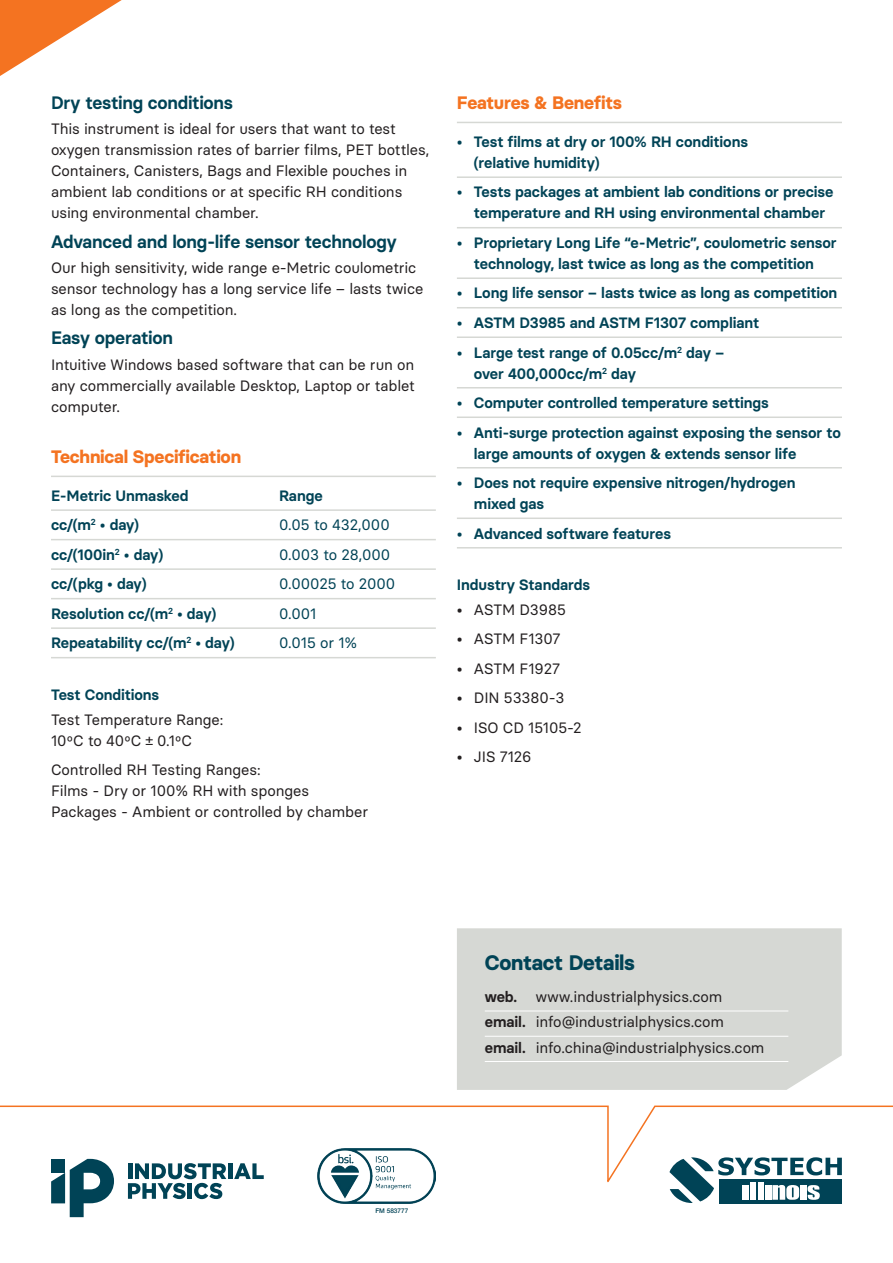
<style>
.page{position:relative;width:893px;height:1263px;background:#fff}
.page>*{position:absolute;margin:0;border:0;box-sizing:border-box;transform-origin:0 0}
.t1{font:700 21px "Basier Circle";letter-spacing:-.01em;color:#004356}
.t2{font:600 18px "Basier Circle";letter-spacing:-.01em;color:#004356}
.t3{font:700 18px "Basier Circle";letter-spacing:-.01em;color:#f47321}
.t4{font:15px/21px "Basier Circle";letter-spacing:-.01em;color:#231f20}
.t5{font:600 15px/21px "Basier Circle";letter-spacing:-.005em;color:#004356}
.t6{font:15px "Basier Circle";letter-spacing:-.005em;color:#004356}
.t7{font:500 6.45px "Helvetica Neue";color:#004356}
.s1{font-weight:400}
.s2{font-weight:600}
</style>
<div class="page">
<svg style="left:0;top:0;width:122px;height:76px"></svg>
<svg style="left:0;top:1105px;width:893px;height:81px"></svg>
<div style="left:228px;top:1163px;width:5px;height:16px;background:#004356"></div>
<svg style="left:234px;top:1163px;width:30px;height:16px"></svg>
<svg style="left:128px;top:1163px;width:98px;height:36px"></svg>
<svg style="left:51px;top:1159px;width:63px;height:58px"></svg>
<div style="left:457px;top:928px;width:385px;height:162px;background:#d6d8d4"></div>
<hr style="left:485px;top:1010px;width:303px;height:1px;background:#fff">
<hr style="left:485px;top:1036px;width:303px;height:1px;background:#fff">
<hr style="left:485px;top:1061px;width:303px;height:1px;background:#fff">
<svg style="left:669px;top:1157px;width:173px;height:46px"></svg>
<hr style="left:51px;top:476px;width:385px;height:1px;background:#d6d8d4">
<hr style="left:51px;top:509px;width:385px;height:2px;background:#d6d8d4">
<hr style="left:51px;top:539px;width:385px;height:1px;background:#d6d8d4">
<hr style="left:51px;top:568px;width:385px;height:2px;background:#d6d8d4">
<hr style="left:51px;top:598px;width:385px;height:1px;background:#d6d8d4">
<hr style="left:51px;top:627px;width:385px;height:2px;background:#d6d8d4">
<hr style="left:51px;top:657px;width:385px;height:1px;background:#d6d8d4">
<hr style="left:457px;top:122px;width:385px;height:1px;background:#d6d8d4">
<hr style="left:457px;top:176px;width:385px;height:2px;background:#d6d8d4">
<hr style="left:457px;top:227px;width:385px;height:1px;background:#d6d8d4">
<hr style="left:457px;top:277px;width:385px;height:2px;background:#d6d8d4">
<hr style="left:457px;top:307px;width:385px;height:1px;background:#d6d8d4">
<hr style="left:457px;top:336px;width:385px;height:2px;background:#d6d8d4">
<hr style="left:457px;top:387px;width:385px;height:1px;background:#d6d8d4">
<hr style="left:457px;top:416px;width:385px;height:2px;background:#d6d8d4">
<hr style="left:457px;top:467px;width:385px;height:1px;background:#d6d8d4">
<hr style="left:457px;top:517px;width:385px;height:2px;background:#d6d8d4">
<hr style="left:457px;top:547px;width:385px;height:1px;background:#d6d8d4">
<img style="left:318px;top:1148px;width:118px;height:55px">
<p class="t2" style="left:51px;top:91px;width:184px">Dry testing conditions</p>
<p class="t4" style="left:51px;top:118px;width:380px">This instrument is ideal for users that want to test oxygen transmission rates of barrier films, PET bottles, Containers, Canisters, Bags and Flexible pouches in ambient lab conditions or at specific RH conditions using environmental chamber.</p>
<p class="t2" style="left:51px;top:230px;width:347px">Advanced and long-life sensor technology</p>
<p class="t4" style="left:51px;top:257px;width:374px">Our high sensitivity, wide range e-Metric coulometric sensor technology has a long service life – lasts twice as long as the competition.</p>
<p class="t2" style="left:51px;top:327px;width:123px">Easy operation</p>
<p class="t4" style="left:51px;top:354px;width:365px;text-align:justify">Intuitive Windows based software that can be run on any commercially available Desktop, Laptop or tablet computer.</p>
<p class="t3" style="left:51px;top:445px;width:192px">Technical Specification</p>
<p class="t5" style="left:51px;top:485px;width:139px">E-Metric Unmasked</p>
<p class="t5" style="left:279px;top:485px;width:45px">Range</p>
<p class="t5" style="left:51px;top:514px;width:90px">cc/(m<sup>2</sup> • day)</p>
<p class="t6" style="left:279px;top:516px;width:112px">0.05 to 432,000</p>
<p class="t5" style="left:51px;top:544px;width:114px">cc/(100in<sup>2</sup> • day)</p>
<p class="t6" style="left:279px;top:545px;width:113px">0.003 to 28,000</p>
<p class="t5" style="left:51px;top:573px;width:97px">cc/(pkg • day)</p>
<p class="t6" style="left:279px;top:575px;width:118px">0.00025 to 2000</p>
<p class="t5" style="left:51px;top:603px;width:167px">Resolution cc/(m<sup>2</sup> • day)</p>
<p class="t6" style="left:279px;top:604px;width:39px">0.001</p>
<p class="t5" style="left:51px;top:632px;width:185px">Repeatability cc/(m<sup>2</sup> • day)</p>
<p class="t6" style="left:279px;top:634px;width:80px">0.015 or 1%</p>
<p class="t5" style="left:51px;top:683px;width:110px">Test Conditions</p>
<p class="t4" style="left:51px;top:709px;width:174px">Test Temperature Range:<br>10ºC to 40ºC ± 0.1ºC</p>
<p class="t4" style="left:51px;top:759px;width:319px">Controlled RH Testing Ranges:<br>Films - Dry or 100% RH with sponges<br>Packages - Ambient or controlled by chamber</p>
<p class="t3" style="left:457px;top:91px;width:167px">Features &amp; Benefits</p>
<p class="t5" style="left:474px;top:131px;width:276px;text-indent:-17px"><span class="s1">•</span> Test films at dry or 100% RH conditions (relative humidity)</p>
<p class="t5" style="left:457px;top:181px;width:378px;text-align:center"><span class="s1">•</span> Tests packages at ambient lab conditions or precise temperature and RH using environmental chamber</p>
<p class="t5" style="left:457px;top:232px;width:381px;text-align:center"><span class="s1">•</span> Proprietary Long Life “e-Metric”, coulometric sensor technology, last twice as long as the competition</p>
<p class="t5" style="left:457px;top:282px;width:382px"><span class="s1">•</span> Long life sensor – lasts twice as long as competition</p>
<p class="t5" style="left:457px;top:312px;width:304px"><span class="s1">•</span> ASTM D3985 and ASTM F1307 compliant</p>
<p class="t5" style="left:474px;top:341px;width:252px;text-indent:-17px"><span class="s1">•</span> Large test range of 0.05cc/m<sup>2</sup> day – over 400,000cc/m<sup>2</sup> day</p>
<p class="t5" style="left:457px;top:392px;width:313px"><span class="s1">•</span> Computer controlled temperature settings</p>
<p class="t5" style="left:474px;top:422px;width:368px;text-indent:-17px"><span class="s1">•</span> Anti-surge protection against exposing the sensor to large amounts of oxygen &amp; extends sensor life</p>
<p class="t5" style="left:474px;top:472px;width:323px;text-indent:-17px"><span class="s1">•</span> Does not require expensive nitrogen/hydrogen mixed gas</p>
<p class="t5" style="left:457px;top:523px;width:216px"><span class="s1">•</span> Advanced software features</p>
<p class="t5" style="left:457px;top:574px;width:135px">Industry Standards</p>
<p class="t4" style="left:457px;top:599px;width:110px">• ASTM D3985</p>
<p class="t4" style="left:457px;top:628px;width:105px">• ASTM F1307</p>
<p class="t4" style="left:457px;top:658px;width:105px">• ASTM F1927</p>
<p class="t4" style="left:457px;top:687px;width:109px">• DIN 53380-3</p>
<p class="t4" style="left:457px;top:717px;width:126px">• ISO CD 15105-2</p>
<p class="t4" style="left:457px;top:746px;width:76px">• JIS 7126</p>
<h1 class="t1" style="left:485px;top:949px;width:152px">Contact Details</h1>
<p class="t4" style="left:485px;top:984px;width:281px;line-height:25.2px"><span class="s2">web.</span> www.industrialphysics.com <span class="s2">email.</span> info@industrialphysics.com <span class="s2">email.</span> info.china@industrialphysics.com</p>
<p class="t7" style="left:375px;top:1205px;width:34px">FM 583777</p>
</div>
